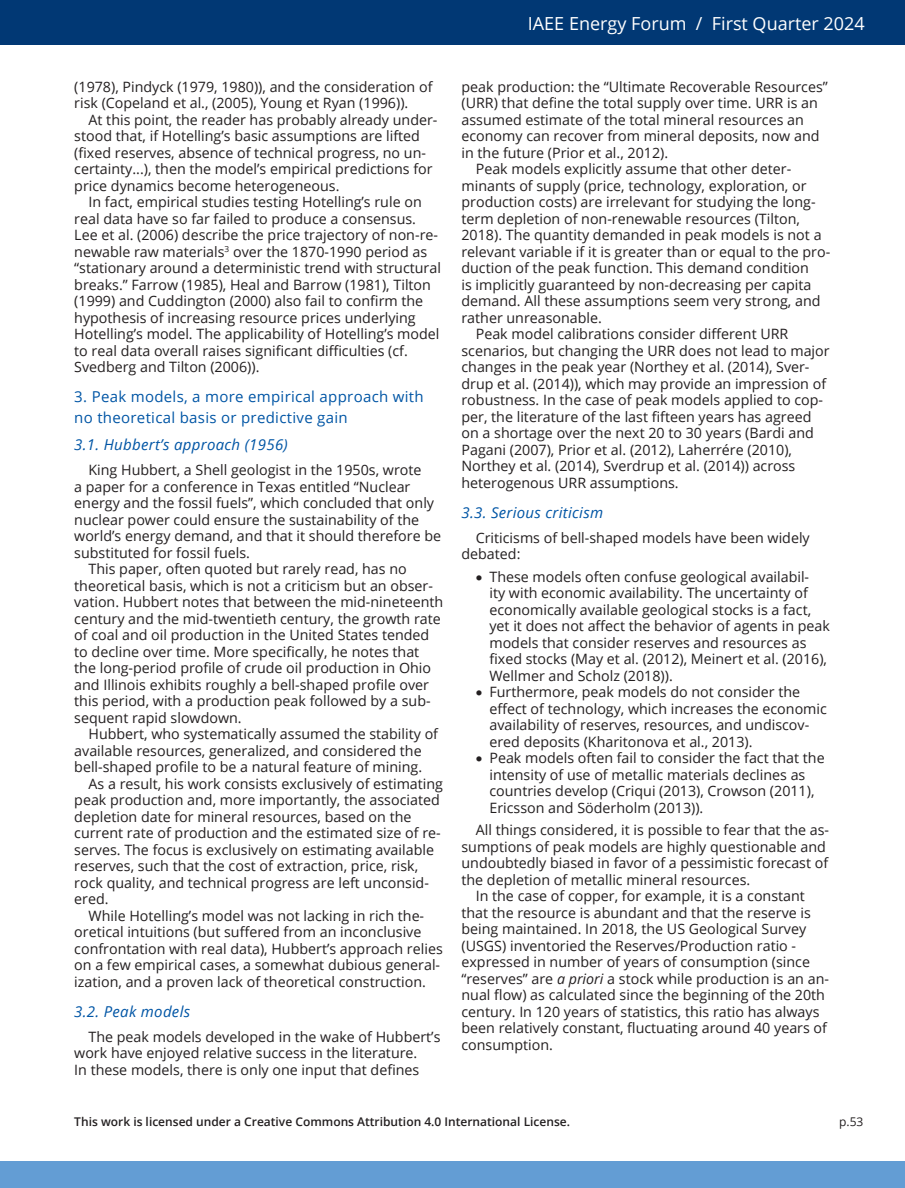
<style>
.page{position:relative;width:905px;height:1188px;background:#fff}
.page>*{position:absolute;margin:0;border:0;box-sizing:border-box;transform-origin:0 0}
.t1{font:18px "Open Sans";color:#fff}
.Heading_NEW{font:15px/21px "Open Sans";letter-spacing:.02em;color:#0155a5}
.Heading_NEW-2{font:italic 15px "Open Sans";letter-spacing:.02em;color:#0155a5}
.Body_Text_NEW{font:14.25px/16.5px "Open Sans";color:#231f20}
.t2{font:600 12px "Open Sans";color:#231f20}
.t3{font:12px "Open Sans";color:#231f20}
.s1{font-style:italic}
</style>
<div class="page">
<div style="left:0;top:0;width:904px;height:45px;background:#013874"></div>
<div style="left:0;top:1161px;width:904px;height:27px;background:#639dd4"></div>
<p class="Body_Text_NEW" style="left:74px;top:78px;width:360px">(1978), Pindyck (1979, 1980)), and the consideration of risk (Copeland et al., (2005), Young et Ryan (1996)).</p>
<p class="Body_Text_NEW" style="left:74px;top:111px;width:364px;text-indent:14px">At this point, the reader has probably already under&shy;stood that, if Hotelling’s basic assumptions are lifted (fixed reserves, absence of technical progress, no un&shy;certainty...), then the model’s empirical predictions for price dynamics become heterogeneous.</p>
<p class="Body_Text_NEW" style="left:74px;top:194px;width:368px;text-indent:14px">In fact, empirical studies testing Hotelling’s rule on real data have so far failed to produce a consensus.<br>Lee et al. (2006) describe the price trajectory of non-re&shy;newable raw materials<sup>3</sup> over the 1870-1990 period as “stationary around a deterministic trend with structural breaks.” Farrow (1985), Heal and Barrow (1981), Tilton (1999) and Cuddington (2000) also fail to confirm the hypothesis of increasing resource prices underlying Hotelling’s model. The applicability of Hotelling’s model to real data overall raises significant difficulties (cf.<br>Svedberg and Tilton (2006)).</p>
<p class="Heading_NEW" style="left:74px;top:386px;width:351px">3. Peak models, a more empirical approach with no theoretical basis or predictive gain</p>
<p class="Heading_NEW-2" style="left:74px;top:434px;width:215px">3.1. Hubbert’s approach (1956)</p>
<p class="Body_Text_NEW" style="left:74px;top:462px;width:368px;text-indent:14px">King Hubbert, a Shell geologist in the 1950s, wrote<br>a paper for a conference in Texas entitled “Nuclear energy and the fossil fuels”, which concluded that only nuclear power could ensure the sustainability of the world’s energy demand, and that it should therefore be substituted for fossil fuels.</p>
<p class="Body_Text_NEW" style="left:74px;top:561px;width:370px;text-indent:14px">This paper, often quoted but rarely read, has no theoretical basis, which is not a criticism but an obser&shy;vation. Hubbert notes that between the mid-nineteenth century and the mid-twentieth century, the growth rate of coal and oil production in the United States tended to decline over time. More specifically, he notes that the long-period profile of crude oil production in Ohio and Illinois exhibits roughly a bell-shaped profile over this period, with a production peak followed by a sub&shy;sequent rapid slowdown.</p>
<p class="Body_Text_NEW" style="left:74px;top:726px;width:365px;text-indent:14px">Hubbert, who systematically assumed the stability of available resources, generalized, and considered the bell-shaped profile to be a natural feature of mining.</p>
<p class="Body_Text_NEW" style="left:74px;top:775px;width:370px;text-indent:14px">As a result, his work consists exclusively of estimating peak production and, more importantly, the associated depletion date for mineral resources, based on the current rate of production and the estimated size of re&shy;serves. The focus is exclusively on estimating available reserves, such that the cost of extraction, price, risk, rock quality, and technical progress are left unconsid&shy;ered.</p>
<p class="Body_Text_NEW" style="left:74px;top:907px;width:370px;text-indent:14px">While Hotelling’s model was not lacking in rich the&shy;oretical intuitions (but suffered from an inconclusive confrontation with real data), Hubbert’s approach relies on a few empirical cases, a somewhat dubious general&shy;ization, and a proven lack of theoretical construction.</p>
<p class="Heading_NEW-2" style="left:74px;top:1001px;width:117px">3.2. Peak models</p>
<p class="Body_Text_NEW" style="left:74px;top:1028px;width:368px;text-indent:14px">The peak models developed in the wake of Hubbert’s work have enjoyed relative success in the literature.<br>In these models, there is only one input that defines</p>
<p class="t1" style="left:528px;top:11px;width:338px">IAEE Energy Forum / First Quarter 2024</p>
<p class="Body_Text_NEW" style="left:461px;top:78px;width:368px">peak production: the “Ultimate Recoverable Resources” (URR) that define the total supply over time. URR is an assumed estimate of the total mineral resources an economy can recover from mineral deposits, now and in the future (Prior et al., 2012).</p>
<p class="Body_Text_NEW" style="left:461px;top:161px;width:370px;text-indent:14px">Peak models explicitly assume that other deter&shy;minants of supply (price, technology, exploration, or production costs) are irrelevant for studying the long&shy;term depletion of non-renewable resources (Tilton, 2018). The quantity demanded in peak models is not a relevant variable if it is greater than or equal to the pro&shy;duction of the peak function. This demand condition<br>is implicitly guaranteed by non-decreasing per capita demand. All these assumptions seem very strong, and rather unreasonable.</p>
<p class="Body_Text_NEW" style="left:461px;top:326px;width:369px;text-indent:14px">Peak model calibrations consider different URR scenarios, but changing the URR does not lead to major changes in the peak year (Northey et al. (2014), Sver&shy;drup et al. (2014)), which may provide an impression of robustness. In the case of peak models applied to cop&shy;per, the literature of the last fifteen years has agreed on a shortage over the next 20 to 30 years (Bardi and Pagani (2007), Prior et al. (2012), Laherrére (2010), Northey et al. (2014), Sverdrup et al. (2014)) across heterogenous URR assumptions.</p>
<p class="Heading_NEW-2" style="left:461px;top:502px;width:143px">3.3. Serious criticism</p>
<p class="Body_Text_NEW" style="left:461px;top:529px;width:350px;text-indent:14px">Criticisms of bell-shaped models have been widely debated:</p>
<p class="Body_Text_NEW" style="left:489px;top:568px;width:342px;text-indent:-14px">• These models often confuse geological availabil-<br>ity with economic availability. The uncertainty of economically available geological stocks is a fact, yet it does not affect the behavior of agents in peak models that consider reserves and resources as fixed stocks (May et al. (2012), Meinert et al. (2016), Wellmer and Scholz (2018)).</p>
<p class="Body_Text_NEW" style="left:489px;top:684px;width:339px;text-indent:-14px">• Furthermore, peak models do not consider the effect of technology, which increases the economic availability of reserves, resources, and undiscov&shy;ered deposits (Kharitonova et al., 2013).</p>
<p class="Body_Text_NEW" style="left:489px;top:750px;width:337px;text-indent:-14px">• Peak models often fail to consider the fact that the intensity of use of metallic materials declines as countries develop (Criqui (2013), Crowson (2011), Ericsson and Söderholm (2013)).</p>
<p class="Body_Text_NEW" style="left:461px;top:822px;width:369px;text-indent:14px">All things considered, it is possible to fear that the as&shy;sumptions of peak models are highly questionable and undoubtedly biased in favor of a pessimistic forecast of the depletion of metallic mineral resources.</p>
<p class="Body_Text_NEW" style="left:461px;top:888px;width:369px;text-indent:14px">In the case of copper, for example, it is a constant that the resource is abundant and that the reserve is being maintained. In 2018, the US Geological Survey (USGS) inventoried the Reserves/Production ratio - expressed in number of years of consumption (since “reserves” are <span class="s1">a priori</span> a stock while production is an an&shy;nual flow) as calculated since the beginning of the 20th century. In 120 years of statistics, this ratio has always been relatively constant, fluctuating around 40 years of consumption.</p>
<p class="t2" style="left:74px;top:1114px;width:497px">This work is licensed under a Creative Commons Attribution 4.0 International License.</p>
<p class="t3" style="left:839px;top:1114px;width:26px">p.53</p>
</div>
